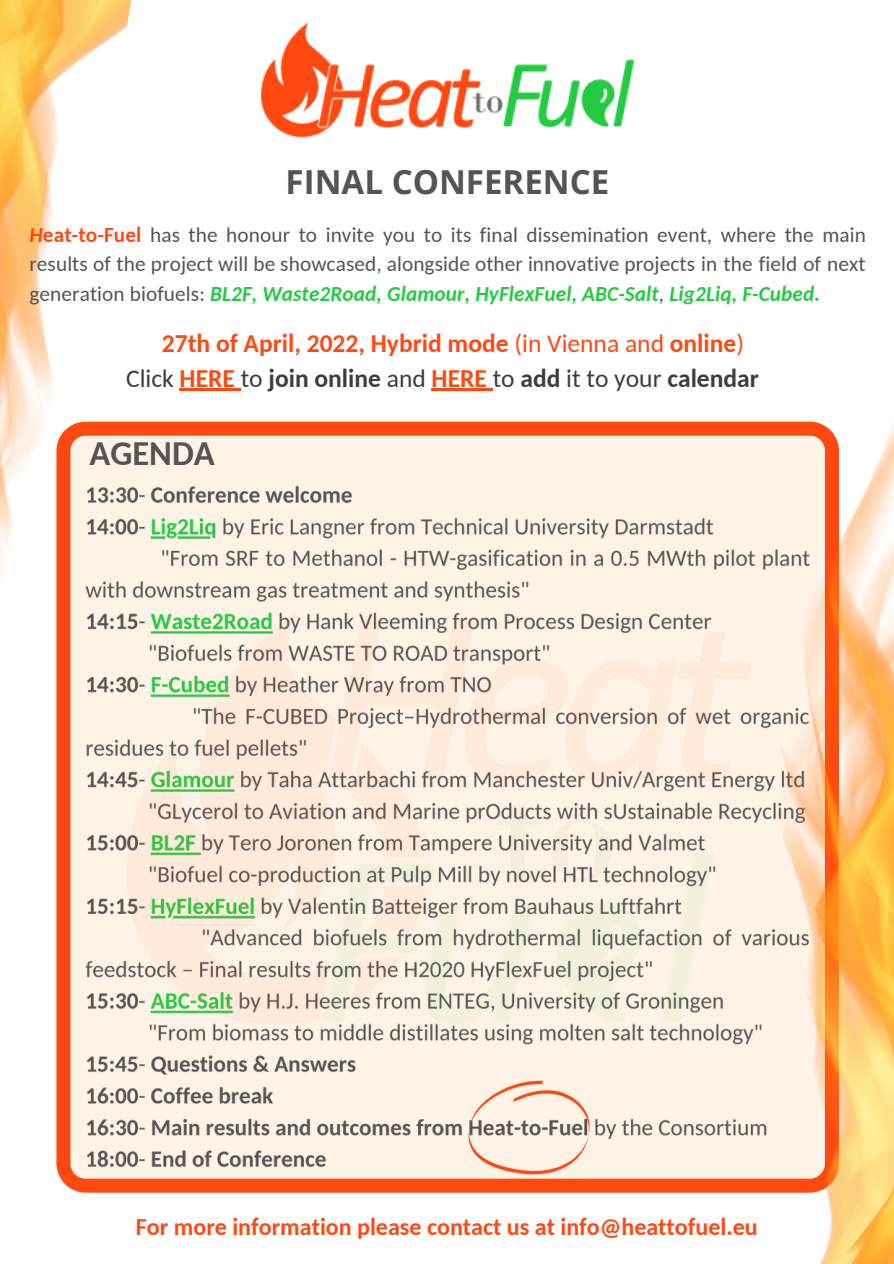
<style>
.page{position:relative;width:894px;height:1264px;background:#fff}
.page>*{position:absolute;margin:0;border:0;box-sizing:border-box;transform-origin:0 0}
.t1{font:700 34.5px "Carlito";color:#545454}
.t2{font:700 33px "Open Sans";color:#545454}
.t3{font:700 25.5px "Carlito";color:#403c3c}
.t4{font:700 25.5px "Carlito";color:#ff4911}
.t5{font:700 24px "Carlito";color:#ff4911}
.t6{font:21.3px/29.2px "Carlito";letter-spacing:.005em;color:#545454;text-align:justify}
.s1{font-weight:700;font-style:italic;color:#ff4911}
.s2{font-weight:700;color:#ff4911}
.s3{font-weight:700;font-style:italic;color:#22cc40}
.s4{font-style:italic}
.s5{font-weight:400}
.s6{color:#ff4911}
</style>
<div class="page">
<svg style="left:56px;top:421px;width:720px;height:771px;background:#ffb396"></svg>
<img style="left:56px;top:749px;width:27px;height:146px">
<img style="left:261px;top:23px;width:373px;height:115px">
<img style="left:734px;top:462px;width:42px;height:731px">
<img style="left:83px;top:483px;width:693px;height:691px">
<img style="left:776px;top:421px;width:117px;height:842px">
<img style="left:0;top:0;width:150px;height:749px">
<img style="left:107px;top:606px;width:650px;height:431px">
<svg style="left:468px;top:1080px;width:121px;height:95px;background:#f4dbcd"></svg>
<hr style="left:179px;top:389px;width:62px;height:2px;background:#ff4911">
<hr style="left:431px;top:389px;width:61px;height:2px;background:#ff4911">
<p class="t2" style="left:285px;top:159px;width:325px">FINAL CONFERENCE</p>
<p class="t6" style="left:29px;top:222px;width:837px"><span class="s1">H</span><span class="s2">eat-to-Fuel</span> has the honour to invite you to its final dissemination event, where the main results of the project will be showcased, alongside other innovative projects in the field of next generation biofuels: <span class="s3">BL2F, Waste2Road, Glamour, HyFlexFuel, ABC-Salt</span><span class="s4">,</span> <span class="s3">Lig2Liq, F-Cubed.</span></p>
<p class="t4" style="left:162px;top:332px;width:583px">27th of April, 2022, Hybrid mode <span class="s5">(in Vienna and</span> online<span class="s5">)</span></p>
<p class="t3" style="left:126px;top:367px;width:634px"><span class="s5">Click</span> <span class="s6">HERE</span> <span class="s5">to</span> join online <span class="s5">and</span> <span class="s6">HERE</span> <span class="s5">to</span> add <span class="s5">it to your</span> calendar</p>
<p class="t1" style="left:89px;top:439px;width:127px">AGENDA</p>
<p class="t5" style="left:136px;top:1216px;width:623px">For more information please contact us at info@heattofuel.eu</p>
</div>
